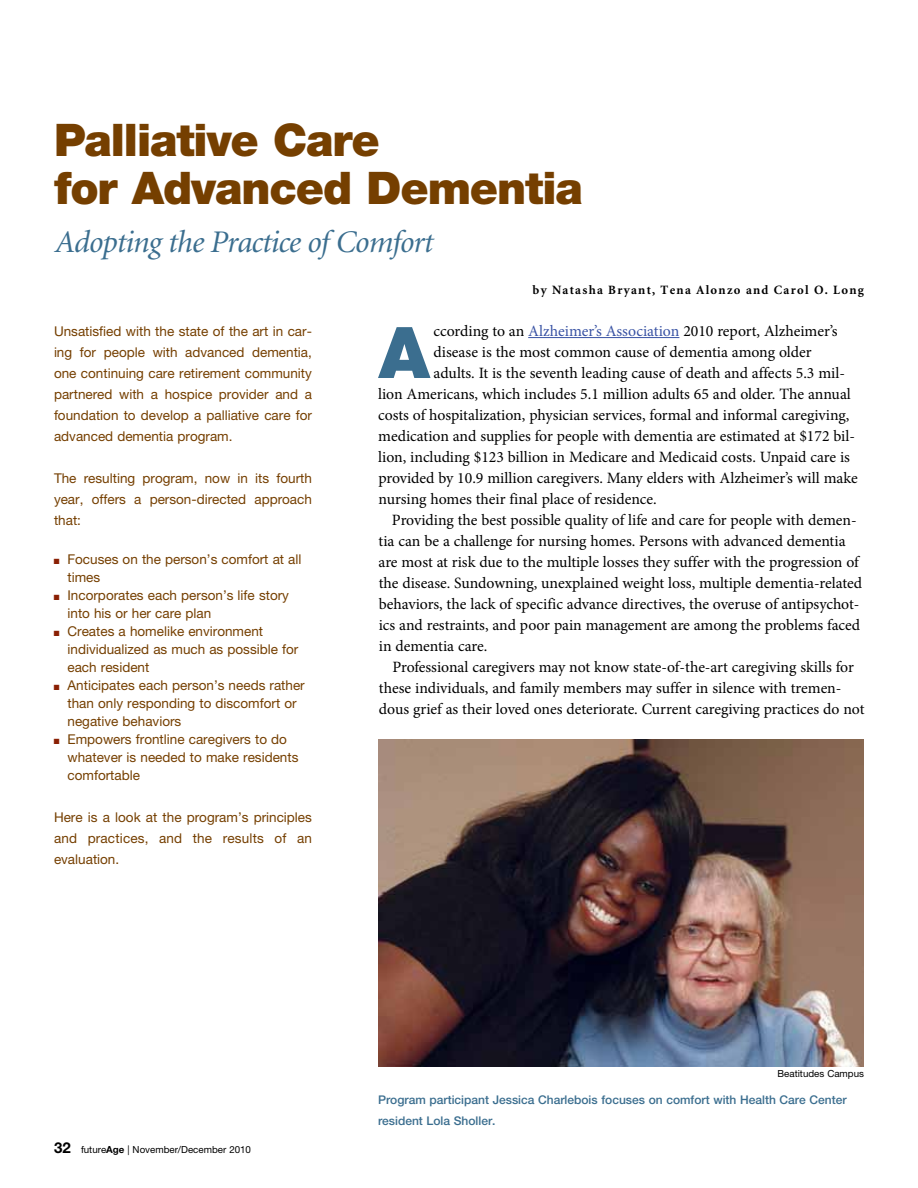
<style>
.page{position:relative;width:918px;height:1188px;background:#fff}
.page>*{position:absolute;margin:0;border:0;box-sizing:border-box;transform-origin:0 0}
.t1{font:900 71.25px "Helvetica Neue";color:#3b6e8f}
.t2{font:900 45px/48px "Helvetica Neue";letter-spacing:-.025em;color:#753f00}
.t3{font:italic 31.5px "Minion";letter-spacing:-.025em;color:#3b6e8f}
.t4{font:15.75px "Minion Pro";color:#000}
.t5{font:13.5px/21px "Helvetica Neue";color:#753f00}
.t6{font:700 12.75px "Minion";letter-spacing:.1em;color:#000}
.t7{font:500 12px/21px "Helvetica Neue";color:#3b6e8f}
.t8{font:9.75px "Helvetica Neue";color:#000}
.s1{color:#8a1f03}
.s2{color:#3953a4}
.s3{font-weight:700;font-size:15px}
.s4{font-weight:700}
</style>
<div class="page">
<hr style="left:528px;top:337px;width:151px;height:1px;background:#3953a4">
<img style="left:378px;top:740px;width:486px;height:326px">
<h2 class="t2" style="left:54px;top:116px;width:530px">Palliative Care<br>for Advanced Dementia</h2>
<h3 class="t3" style="left:54px;top:227px;width:380px">Adopting the Practice of Comfort</h3>
<p class="t6" style="left:533px;top:283px;width:333px">by Natasha Bryant, Tena Alonzo and Carol O. Long</p>
<p class="t5" style="left:54px;top:321px;width:260px;text-align:justify">Unsatisfied with the state of the art in car&shy;ing for people with advanced dementia, one continuing care retirement community partnered with a hospice provider and a foundation to develop a palliative care for advanced dementia program.</p>
<p class="t5" style="left:54px;top:468px;width:260px;text-align:justify">The resulting program, now in its fourth year, offers a person-directed approach that:</p>
<p class="t5" style="left:68px;top:550px;width:236px;line-height:18px;text-indent:-14px"><span class="s1">■</span> Focuses on the person’s comfort at all times</p>
<p class="t5" style="left:68px;top:586px;width:223px;line-height:18px;text-indent:-14px"><span class="s1">■</span> Incorporates each person’s life story into his or her care plan</p>
<p class="t5" style="left:68px;top:622px;width:232px;line-height:18px;text-indent:-14px"><span class="s1">■</span> Creates a homelike environment individualized as much as possible for each resident</p>
<p class="t5" style="left:68px;top:676px;width:239px;line-height:18px;text-indent:-14px"><span class="s1">■</span> Anticipates each person’s needs rather than only responding to discomfort or negative behaviors</p>
<p class="t5" style="left:68px;top:730px;width:232px;line-height:18px;text-indent:-14px"><span class="s1">■</span> Empowers frontline caregivers to do whatever is needed to make residents comfortable</p>
<p class="t5" style="left:54px;top:807px;width:259px;text-align:justify">Here is a look at the program’s principles and practices, and the results of an evaluation.</p>
<h1 class="t1" style="left:379px;top:310px;width:53px">A</h1>
<p class="t4" style="left:434px;top:320px;width:405px">ccording to an <span class="s2">Alzheimer’s Association</span> 2010 report, Alzheimer’s</p>
<p class="t4" style="left:434px;top:341px;width:380px">disease is the most common cause of dementia among older</p>
<p class="t4" style="left:434px;top:362px;width:413px">adults. It is the seventh leading cause of death and affects 5.3 mil-</p>
<p class="t4" style="left:378px;top:383px;width:474px">lion Americans, which includes 5.1 million adults 65 and older. The annual</p>
<p class="t4" style="left:378px;top:404px;width:473px">costs of hospitalization, physician services, formal and informal caregiving,</p>
<p class="t4" style="left:378px;top:425px;width:478px">medication and supplies for people with dementia are estimated at $172 bil-</p>
<p class="t4" style="left:378px;top:446px;width:473px">lion, including $123 billion in Medicare and Medicaid costs. Unpaid care is</p>
<p class="t4" style="left:378px;top:467px;width:481px">provided by 10.9 million caregivers. Many elders with Alzheimer’s will make</p>
<p class="t4" style="left:378px;top:488px;width:280px">nursing homes their final place of residence.</p>
<p class="t4" style="left:392px;top:509px;width:466px">Providing the best possible quality of life and care for people with demen-</p>
<p class="t4" style="left:379px;top:530px;width:469px">tia can be a challenge for nursing homes. Persons with advanced dementia</p>
<p class="t4" style="left:379px;top:551px;width:482px">are most at risk due to the multiple losses they suffer with the progression of</p>
<p class="t4" style="left:379px;top:572px;width:485px">the disease. Sundowning, unexplained weight loss, multiple dementia-related</p>
<p class="t4" style="left:379px;top:593px;width:482px">behaviors, the lack of specific advance directives, the overuse of antipsychot-</p>
<p class="t4" style="left:379px;top:614px;width:483px">ics and restraints, and poor pain management are among the problems faced</p>
<p class="t4" style="left:379px;top:635px;width:110px">in dementia care.</p>
<p class="t4" style="left:392px;top:656px;width:463px">Professional caregivers may not know state-of-the-art caregiving skills for</p>
<p class="t4" style="left:379px;top:677px;width:464px">these individuals, and family members may suffer in silence with tremen-</p>
<p class="t4" style="left:379px;top:698px;width:487px">dous grief as their loved ones deteriorate. Current caregiving practices do not</p>
<p class="t8" style="left:54px;top:1144px;width:199px"><span class="s3">32</span> future<span class="s4">Age</span> | November/December 2010</p>
<p class="t8" style="left:778px;top:1068px;width:88px">Beatitudes Campus</p>
<p class="t7" style="left:378px;top:1089px;width:470px">Program participant Jessica Charlebois focuses on comfort with Health Care Center resident Lola Sholler.</p>
</div>
